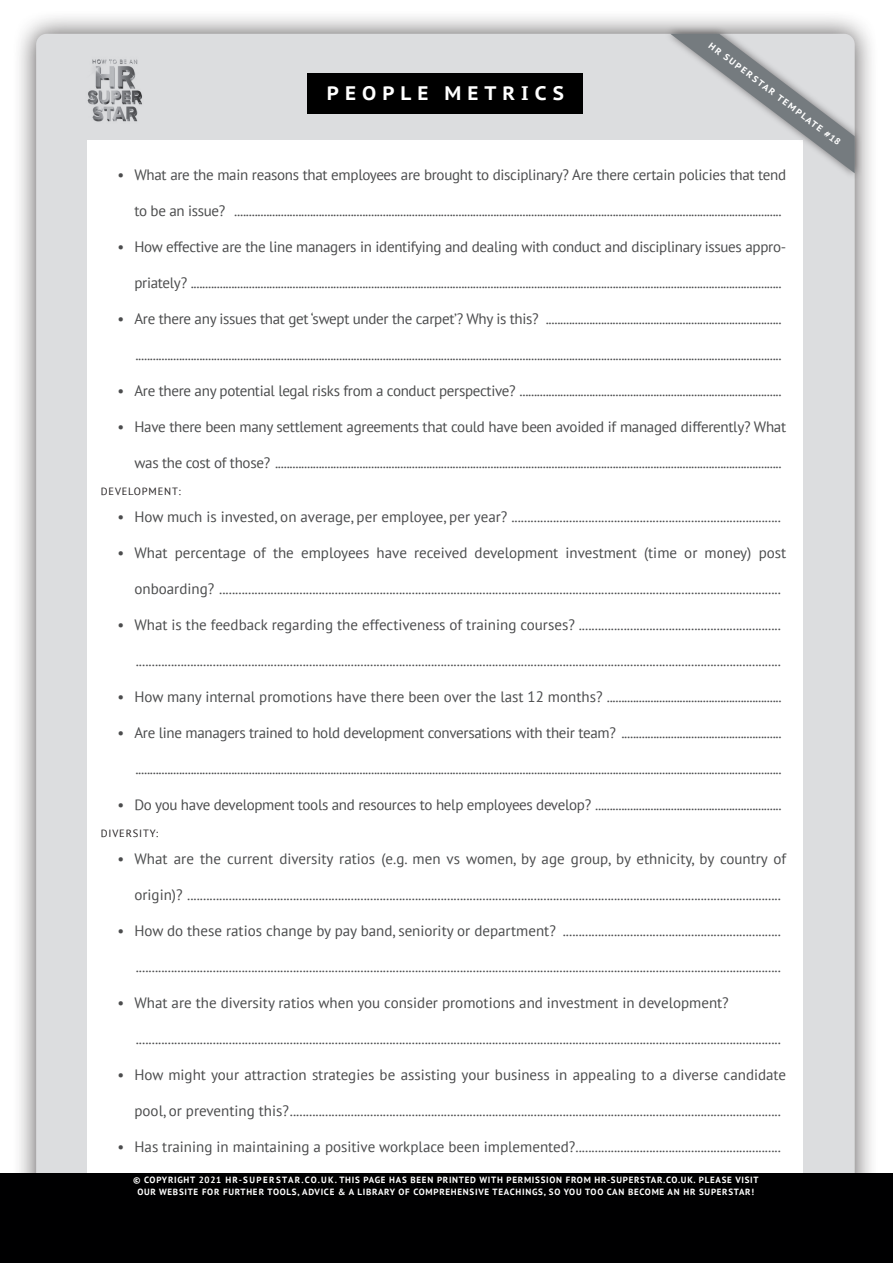
<style>
.page{position:relative;width:893px;height:1263px;background:#fff}
.page>*{position:absolute;margin:0;border:0;box-sizing:border-box;transform-origin:0 0}
.t1{font:700 19.5px "PT Sans Caption";letter-spacing:.31em;color:#fff}
.t2{font:15px "PT Sans";letter-spacing:-.01em;color:#4b4c4d}
.t3{font:10.5px "PT Sans";letter-spacing:.08em;color:#231f20}
.t4{font:700 9px/12px "PT Sans";letter-spacing:.08em;color:#fff;text-align:center}
.t5{font:700 9px "PT Sans Caption";color:#fff}
</style>
<div class="page">
<div style="left:12px;top:10px;width:866px;height:1218px;background:#231f20;opacity:.75"></div>
<div style="left:36px;top:34px;width:819px;height:1170px;background:#dcdddf;border-radius:11px"></div>
<div style="left:88px;top:140px;width:715px;height:1034px;background:#fff"></div>
<div style="left:307px;top:73px;width:276px;height:41px;background:#000"></div>
<div style="left:664px;top:25px;width:199px;height:155px;background:#231f20;opacity:.58"></div>
<svg style="left:670px;top:34px;width:185px;height:139px"></svg>
<div style="left:0;top:1174px;width:893px;height:89px;background:#000001"></div>
<img style="left:87px;top:59px;width:55px;height:63px">
<h1 class="t1" style="left:327px;top:80px;width:239px">PEOPLE METRICS</h1>
<p class="t5" style="left:713px;top:40px;width:165px;rotate:37deg">HR SUPERSTAR TEMPLATE #18</p>
<p class="t2" style="left:117px;top:165px;width:670px">• What are the main reasons that employees are brought to disciplinary? Are there certain policies that tend</p>
<p class="t2" style="left:134px;top:201px;width:649px">to be an issue? ............................................................................................................................................................................................</p>
<p class="t2" style="left:117px;top:237px;width:670px">• How effective are the line managers in identifying and dealing with conduct and disciplinary issues appro-</p>
<p class="t2" style="left:134px;top:273px;width:649px">priately? ...........................................................................................................................................................................................................</p>
<p class="t2" style="left:117px;top:309px;width:666px">• Are there any issues that get ‘swept under the carpet’? Why is this? .................................................................................</p>
<p class="t2" style="left:135px;top:345px;width:648px">..............................................................................................................................................................................................................................</p>
<p class="t2" style="left:117px;top:381px;width:666px">• Are there any potential legal risks from a conduct perspective? ..........................................................................................</p>
<p class="t2" style="left:117px;top:417px;width:670px">• Have there been many settlement agreements that could have been avoided if managed differently? What</p>
<p class="t2" style="left:134px;top:453px;width:649px">was the cost of those? ..............................................................................................................................................................................</p>
<p class="t3" style="left:101px;top:485px;width:81px">DEVELOPMENT:</p>
<p class="t2" style="left:117px;top:507px;width:665px">• How much is invested, on average, per employee, per year? ....................................................................................</p>
<p class="t2" style="left:117px;top:543px;width:670px">• What percentage of the employees have received development investment (time or money) post</p>
<p class="t2" style="left:134px;top:579px;width:648px">onboarding? ...............................................................................................................................................................................</p>
<p class="t2" style="left:117px;top:615px;width:665px">• What is the feedback regarding the effectiveness of training courses? ...............................................................</p>
<p class="t2" style="left:136px;top:651px;width:647px">.........................................................................................................................................................................................................</p>
<p class="t2" style="left:117px;top:687px;width:666px">• How many internal promotions have there been over the last 12 months? ............................................................</p>
<p class="t2" style="left:117px;top:723px;width:666px">• Are line managers trained to hold development conversations with their team? .......................................................</p>
<p class="t2" style="left:135px;top:759px;width:648px">..............................................................................................................................................................................................................................</p>
<p class="t2" style="left:117px;top:795px;width:666px">• Do you have development tools and resources to help employees develop? ................................................................</p>
<p class="t3" style="left:101px;top:827px;width:59px">DIVERSITY:</p>
<p class="t2" style="left:117px;top:849px;width:670px">• What are the current diversity ratios (e.g. men vs women, by age group, by ethnicity, by country of</p>
<p class="t2" style="left:134px;top:885px;width:648px">origin)? .........................................................................................................................................................................................</p>
<p class="t2" style="left:117px;top:921px;width:665px">• How do these ratios change by pay band, seniority or department? ....................................................................</p>
<p class="t2" style="left:136px;top:957px;width:647px">.........................................................................................................................................................................................................</p>
<p class="t2" style="left:117px;top:993px;width:613px">• What are the diversity ratios when you consider promotions and investment in development?</p>
<p class="t2" style="left:136px;top:1029px;width:647px">.........................................................................................................................................................................................................</p>
<p class="t2" style="left:117px;top:1065px;width:670px">• How might your attraction strategies be assisting your business in appealing to a diverse candidate</p>
<p class="t2" style="left:134px;top:1101px;width:648px">pool, or preventing this?.........................................................................................................................................................</p>
<p class="t2" style="left:117px;top:1137px;width:665px">• Has training in maintaining a positive workplace been implemented?................................................................</p>
<p class="t4" style="left:133px;top:1174px;width:627px">© COPYRIGHT 2021 HR-SUPERSTAR.CO.UK. THIS PAGE HAS BEEN PRINTED WITH PERMISSION FROM HR-SUPERSTAR.CO.UK. PLEASE VISIT<br>OUR WEBSITE FOR FURTHER TOOLS, ADVICE &amp; A LIBRARY OF COMPREHENSIVE TEACHINGS, SO YOU TOO CAN BECOME AN HR SUPERSTAR!</p>
</div>
